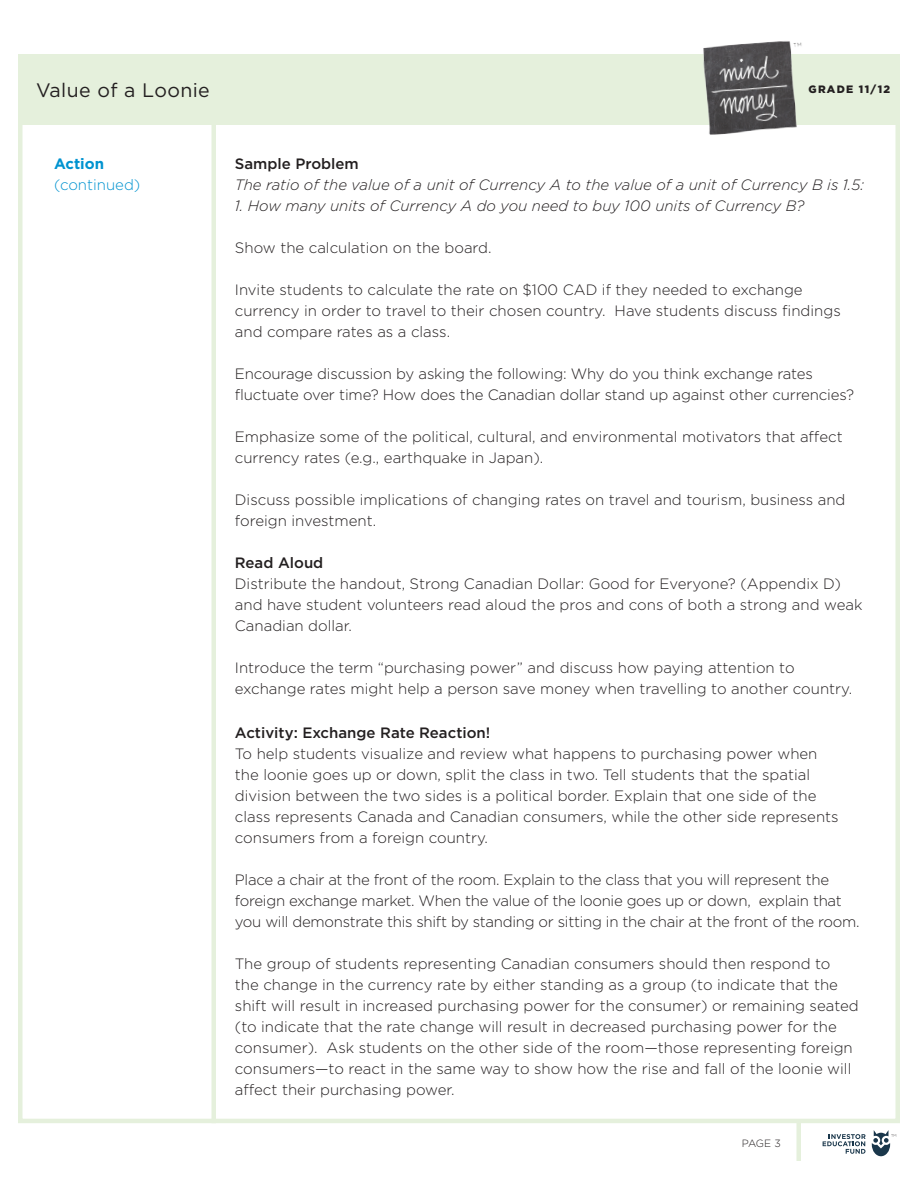
<style>
.page{position:relative;width:918px;height:1188px;background:#fff}
.page>*{position:absolute;margin:0;border:0;box-sizing:border-box;transform-origin:0 0}
.t1{font:19.5px "Gotham";letter-spacing:.02em;color:#231f20}
.t2{font:300 15px/21px "Gotham";color:#231f20}
.t3{font:300 15px/21px "Gotham";letter-spacing:-.02em;color:#231f20}
.t4{font:italic 300 15px "Gotham";color:#231f20}
.t5{font:500 15px "Gotham";color:#231f20}
.t6{font:300 15px "Gotham";color:#0093d0}
.t7{font:700 15px "Gotham";color:#0093d0}
.t8{font:900 10.65px "Gotham";letter-spacing:.12em;color:#231f20}
.t9{font:300 10.5px "Gotham";color:#231f20}
</style>
<div class="page">
<svg style="left:823px;top:1134px;width:43px;height:20px"></svg>
<svg style="left:872px;top:1130px;width:24px;height:26px"></svg>
<div style="left:796px;top:1121px;width:5px;height:40px;background:#e5f0dc"></div>
<hr style="left:212px;top:82px;width:4px;height:1041px;background:#e5f0dc">
<div style="left:18px;top:54px;width:882px;height:70px;background:#e5f0dc"></div>
<img style="left:696px;top:41px;width:118px;height:94px">
<h1 class="t1" style="left:36px;top:78px;width:175px">Value of a Loonie</h1>
<p class="t8" style="left:809px;top:82px;width:83px">GRADE 11/12</p>
<p class="t7" style="left:54px;top:153px;width:52px">Action</p>
<p class="t6" style="left:54px;top:175px;width:88px">(continued)</p>
<p class="t5" style="left:235px;top:153px;width:126px">Sample Problem</p>
<p class="t4" style="left:235px;top:175px;width:631px">The ratio of the value of a unit of Currency A to the value of a unit of Currency B is 1.5:</p>
<p class="t4" style="left:235px;top:196px;width:571px">1. How many units of Currency A do you need to buy 100 units of Currency B?</p>
<p class="t2" style="left:235px;top:236px;width:258px">Show the calculation on the board.</p>
<p class="t2" style="left:235px;top:278px;width:607px">Invite students to calculate the rate on $100 CAD if they needed to exchange currency in order to travel to their chosen country. Have students discuss findings and compare rates as a class.</p>
<p class="t2" style="left:235px;top:362px;width:621px">Encourage discussion by asking the following: Why do you think exchange rates fluctuate over time? How does the Canadian dollar stand up against other currencies?</p>
<p class="t2" style="left:235px;top:425px;width:609px">Emphasize some of the political, cultural, and environmental motivators that affect currency rates (e.g., earthquake in Japan).</p>
<p class="t2" style="left:235px;top:488px;width:612px">Discuss possible implications of changing rates on travel and tourism, business and foreign investment.</p>
<p class="t5" style="left:235px;top:552px;width:90px">Read Aloud</p>
<p class="t2" style="left:235px;top:572px;width:629px">Distribute the handout, Strong Canadian Dollar: Good for Everyone? (Appendix D) and have student volunteers read aloud the pros and cons of both a strong and weak<br>Canadian dollar.</p>
<p class="t2" style="left:235px;top:656px;width:619px">Introduce the term “purchasing power” and discuss how paying attention to exchange rates might help a person save money when travelling to another country.</p>
<p class="t5" style="left:235px;top:723px;width:257px">Activity: Exchange Rate Reaction!</p>
<p class="t2" style="left:235px;top:743px;width:605px">To help students visualize and review what happens to purchasing power when the loonie goes up or down, split the class in two. Tell students that the spatial division between the two sides is a political border. Explain that one side of the class represents Canada and Canadian consumers, while the other side represents consumers from a foreign country.</p>
<p class="t3" style="left:235px;top:869px;width:626px">Place a chair at the front of the room. Explain to the class that you will represent the foreign exchange market. When the value of the loonie goes up or down, explain that you will demonstrate this shift by standing or sitting in the chair at the front of the room.</p>
<p class="t2" style="left:235px;top:953px;width:625px">The group of students representing Canadian consumers should then respond to<br>the change in the currency rate by either standing as a group (to indicate that the shift will result in increased purchasing power for the consumer) or remaining seated (to indicate that the rate change will result in decreased purchasing power for the consumer). Ask students on the other side of the room—those representing foreign consumers—to react in the same way to show how the rise and fall of the loonie will affect their purchasing power.</p>
<p class="t9" style="left:742px;top:1137px;width:40px">PAGE 3</p>
</div>
